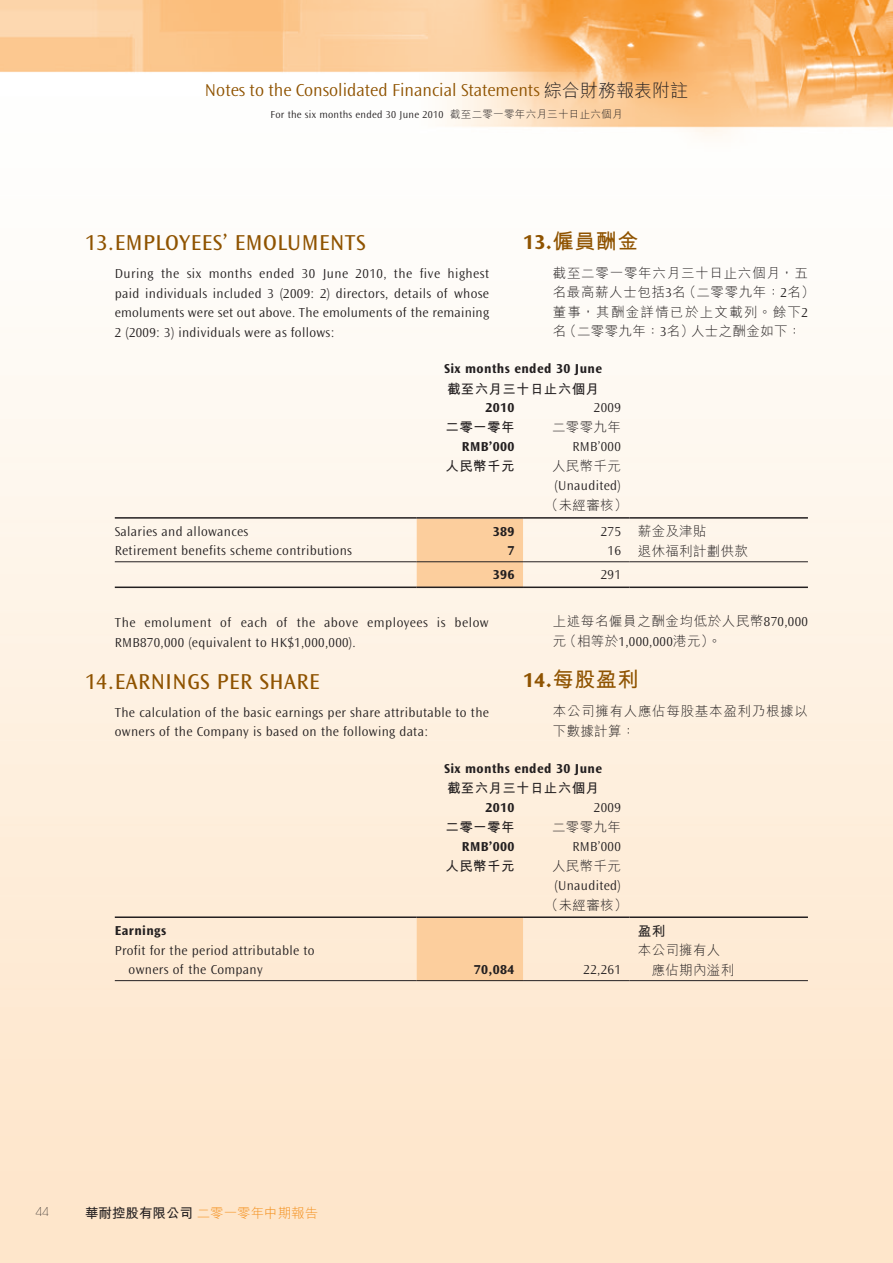
<style>
.page{position:relative;width:893px;height:1263px;background:#fff}
.page>*{position:absolute;margin:0;border:0;box-sizing:border-box;transform-origin:0 0}
.t1{font:22.5px "Ocean Sans Std";letter-spacing:.025em;color:#8f5300}
.t2{font:700 21px "M Hei HK";letter-spacing:.025em;color:#8f5300}
.t3{font:300 18px "Ocean Sans Std";color:#8f5300}
.t4{font:300 13.5px/19.5px "Ocean Sans Std";letter-spacing:.025em;color:#231f20}
.t5{font:300 13.5px/19.5px "M Hei HK";letter-spacing:.045em;color:#231f20}
.t6{font:700 13.5px "Ocean Sans Std";letter-spacing:.025em;color:#231f20}
.t7{font:700 13.5px "M Hei HK";letter-spacing:.025em;color:#231f20}
.t8{font:300 13.5px/19.5px "M Hei HK";letter-spacing:.025em;color:#231f20}
.t9{font:300 13.5px "M Hei HK";color:#f4901d}
.t10{font:200 12px "ITC Avant Garde Std";color:#231f20}
.t11{font:300 10.5px "Ocean Sans Std";letter-spacing:.025em;color:#231f20}
.s1{font-family:"M Hei HK";color:#231f20}
.s2{font-family:"M Hei HK"}
.s3{font-family:"Ocean Sans Std"}
.s4{font-weight:700;color:#231f20}
</style>
<div class="page">
<img style="left:0;top:0;width:893px;height:1263px">
<div style="left:417px;top:519px;width:106px;height:67px;background:#fcce9d"></div>
<hr style="left:115px;top:517px;width:302px;height:2px;background:#231f20">
<hr style="left:417px;top:517px;width:106px;height:2px;background:#231f20">
<hr style="left:523px;top:517px;width:106px;height:2px;background:#231f20">
<hr style="left:629px;top:517px;width:179px;height:2px;background:#231f20">
<hr style="left:115px;top:561px;width:302px;height:1px;background:#231f20">
<hr style="left:417px;top:561px;width:106px;height:1px;background:#231f20">
<hr style="left:523px;top:561px;width:106px;height:1px;background:#231f20">
<hr style="left:629px;top:561px;width:179px;height:1px;background:#231f20">
<hr style="left:115px;top:586px;width:302px;height:2px;background:#231f20">
<hr style="left:417px;top:586px;width:106px;height:2px;background:#231f20">
<hr style="left:523px;top:586px;width:106px;height:2px;background:#231f20">
<hr style="left:629px;top:586px;width:179px;height:2px;background:#231f20">
<div style="left:417px;top:918px;width:106px;height:62px;background:#fcce9d"></div>
<hr style="left:115px;top:916px;width:302px;height:2px;background:#231f20">
<hr style="left:417px;top:916px;width:106px;height:2px;background:#231f20">
<hr style="left:523px;top:916px;width:106px;height:2px;background:#231f20">
<hr style="left:629px;top:916px;width:179px;height:2px;background:#231f20">
<hr style="left:115px;top:980px;width:302px;height:1px;background:#231f20">
<hr style="left:417px;top:980px;width:106px;height:1px;background:#231f20">
<hr style="left:523px;top:980px;width:106px;height:1px;background:#231f20">
<hr style="left:629px;top:980px;width:179px;height:1px;background:#231f20">
<h3 class="t3" style="left:205px;top:80px;width:484px">Notes to the Consolidated Financial Statements <span class="s1">綜合財務報表附註</span></h3>
<p class="t11" style="left:270px;top:108px;width:354px">For the six months ended 30 June 2010 <span class="s2">截至二零一零年六月三十日止六個月</span></p>
<h2 class="t2" style="left:523px;top:226px;width:117px"><span class="s3">13.</span>僱員酬金</h2>
<p class="t5" style="left:553px;top:262px;width:263px">截至二零一零年六月三十日止六個月，五名最高薪人士包括<span class="s3">3</span>名（二零零九年：<span class="s3">2</span>名）董事，其酬金詳情已於上文載列。餘下<span class="s3">2</span>名（二零零九年：<span class="s3">3</span>名）人士之酬金如下：</p>
<h1 class="t1" style="left:85px;top:230px;width:282px">13.EMPLOYEES’ EMOLUMENTS</h1>
<p class="t4" style="left:115px;top:264px;width:376px;text-align:justify">During the six months ended 30 June 2010, the five highest paid individuals included 3 (2009: 2) directors, details of whose emoluments were set out above. The emoluments of the remaining 2 (2009: 3) individuals were as follows:</p>
<p class="t6" style="left:444px;top:361px;width:160px">Six months ended 30 June</p>
<p class="t7" style="left:447px;top:379px;width:154px">截至六月三十日止六個月</p>
<p class="t6" style="left:485px;top:400px;width:31px">2010</p>
<p class="t4" style="left:594px;top:398px;width:28px">2009</p>
<p class="t7" style="left:446px;top:418px;width:70px">二零一零年</p>
<p class="t5" style="left:552px;top:417px;width:70px">二零零九年</p>
<p class="t6" style="left:462px;top:439px;width:54px">RMB’000</p>
<p class="t4" style="left:573px;top:437px;width:50px">RMB’000</p>
<p class="t7" style="left:446px;top:457px;width:70px">人民幣千元</p>
<p class="t5" style="left:552px;top:456px;width:70px">人民幣千元</p>
<p class="t4" style="left:555px;top:476px;width:68px">(Unaudited)</p>
<p class="t5" style="left:545px;top:495px;width:84px">（未經審核）</p>
<p class="t4" style="left:115px;top:522px;width:135px">Salaries and allowances</p>
<p class="t6" style="left:493px;top:524px;width:23px">389</p>
<p class="t4" style="left:601px;top:522px;width:22px">275</p>
<p class="t5" style="left:638px;top:521px;width:70px">薪金及津貼</p>
<p class="t4" style="left:115px;top:541px;width:239px">Retirement benefits scheme contributions</p>
<p class="t6" style="left:507px;top:543px;width:9px">7</p>
<p class="t4" style="left:608px;top:541px;width:15px">16</p>
<p class="t8" style="left:638px;top:541px;width:112px">退休福利計劃供款</p>
<p class="t6" style="left:493px;top:567px;width:23px">396</p>
<p class="t4" style="left:601px;top:565px;width:22px">291</p>
<p class="t4" style="left:115px;top:613px;width:375px">The emolument of each of the above employees is below<br>RMB870,000 (equivalent to HK$1,000,000).</p>
<h1 class="t1" style="left:85px;top:669px;width:236px">14.EARNINGS PER SHARE</h1>
<p class="t4" style="left:115px;top:702px;width:376px">The calculation of the basic earnings per share attributable to the owners of the Company is based on the following data:</p>
<p class="t6" style="left:444px;top:761px;width:160px">Six months ended 30 June</p>
<p class="t7" style="left:447px;top:778px;width:154px">截至六月三十日止六個月</p>
<p class="t6" style="left:485px;top:800px;width:31px">2010</p>
<p class="t4" style="left:594px;top:798px;width:28px">2009</p>
<p class="t7" style="left:446px;top:817px;width:70px">二零一零年</p>
<p class="t5" style="left:552px;top:817px;width:70px">二零零九年</p>
<p class="t6" style="left:462px;top:839px;width:54px">RMB’000</p>
<p class="t4" style="left:573px;top:837px;width:50px">RMB’000</p>
<p class="t7" style="left:446px;top:856px;width:70px">人民幣千元</p>
<p class="t5" style="left:552px;top:856px;width:70px">人民幣千元</p>
<p class="t4" style="left:555px;top:876px;width:68px">(Unaudited)</p>
<p class="t5" style="left:545px;top:895px;width:84px">（未經審核）</p>
<p class="t6" style="left:115px;top:923px;width:53px">Earnings</p>
<p class="t7" style="left:638px;top:921px;width:29px">盈利</p>
<p class="t4" style="left:129px;top:941px;width:187px;text-indent:-14px">Profit for the period attributable to owners of the Company</p>
<p class="t5" style="left:553px;top:611px;width:257px">上述每名僱員之酬金均低於人民幣<span class="s3">870,000</span>元（相等於<span class="s3">1,000,000</span>港元）。</p>
<h2 class="t2" style="left:523px;top:664px;width:117px"><span class="s3">14.</span>每股盈利</h2>
<p class="t5" style="left:553px;top:701px;width:257px">本公司擁有人應佔每股基本盈利乃根據以下數據計算：</p>
<p class="t8" style="left:652px;top:940px;width:84px;text-indent:-14px">本公司擁有人應佔期內溢利</p>
<p class="t6" style="left:474px;top:962px;width:42px">70,084</p>
<p class="t4" style="left:584px;top:960px;width:39px">22,261</p>
<p class="t10" style="left:36px;top:1204px;width:15px">44</p>
<p class="t9" style="left:85px;top:1203px;width:235px"><span class="s4">華耐控股有限公司</span>二零一零年中期報告</p>
</div>
